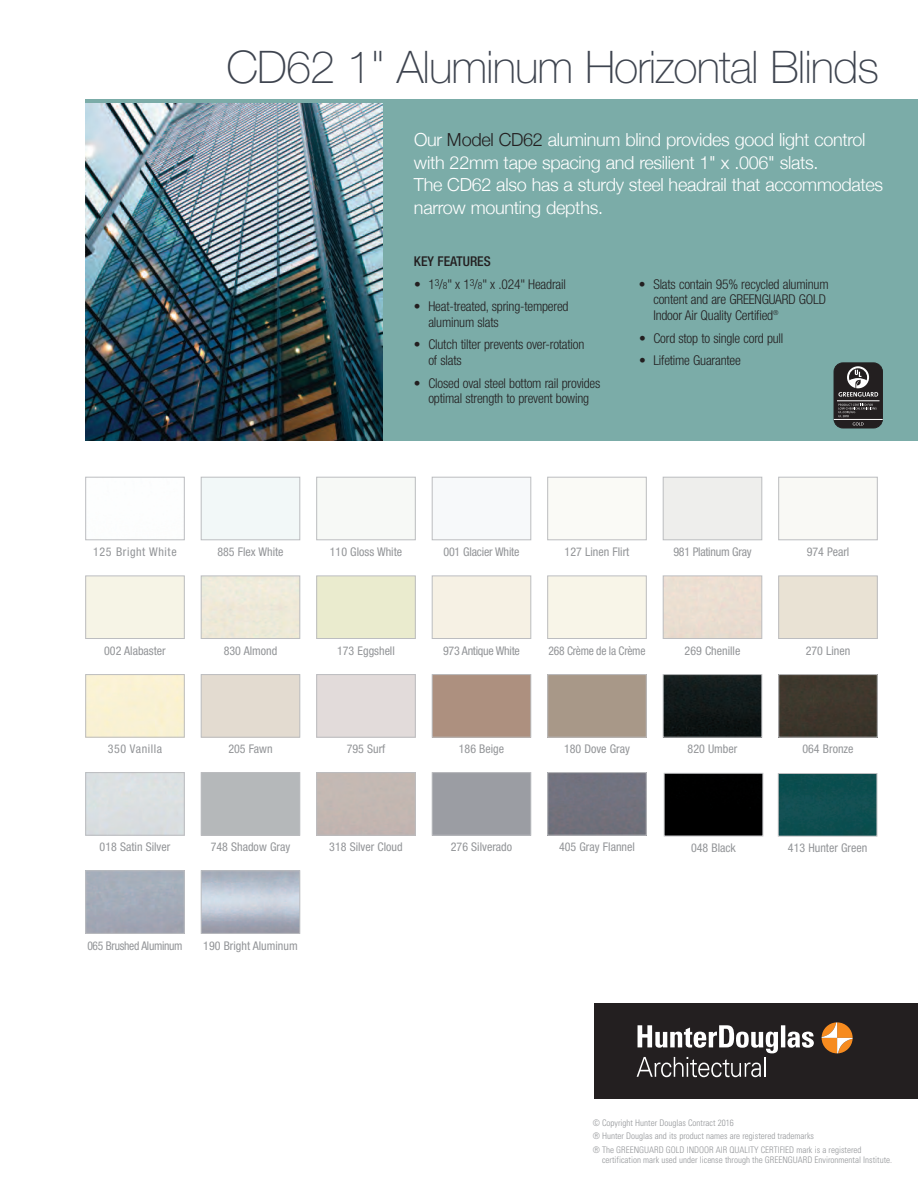
<style>
.page{position:relative;width:918px;height:1188px;background:#fff}
.page>*{position:absolute;margin:0;border:0;box-sizing:border-box;transform-origin:0 0}
.t1{font:100 45px "Helvetica Neue";letter-spacing:-.02em;color:#3e444f}
.t2{font:300 18px/22.5px "Helvetica Neue";letter-spacing:-.015em;color:#fff}
.t3{font:300 condensed 13.5px/15.8px "Helvetica Neue";letter-spacing:-.015em;color:#231f20}
.t4{font:500 condensed 13.5px "Helvetica Neue";color:#231f20}
.t5{font:condensed 12px "Helvetica Neue";color:#939598}
.t6{font:condensed 12px "Helvetica Neue";letter-spacing:-.025em;color:#939598;scale:.96 1}
.t7{font:condensed 12px "Helvetica Neue";letter-spacing:-.025em;color:#939598}
.t8{font:condensed 12px "Helvetica Neue";letter-spacing:.05em;color:#939598}
.t9{font:300 condensed 9px/13.5px "Univers LT Std";color:#939598}
.s1{color:#231f20}
.s2{font-size:9.75px}
</style>
<div class="page">
<div style="left:86px;top:99px;width:832px;height:342px;background:#7baca8"></div>
<img style="left:86px;top:104px;width:296px;height:337px">
<div style="left:594px;top:1004px;width:324px;height:95px;background:#231f20"></div>
<svg style="left:822px;top:1022px;width:31px;height:31px"></svg>
<svg style="left:637px;top:1025px;width:177px;height:52px"></svg>
<div style="left:834px;top:363px;width:48px;height:65px;background:#231f20;border-radius:9px"></div>
<div style="left:834px;top:363px;width:49px;height:65px;border:1px solid #231f20;border-radius:9px"></div>
<hr style="left:834px;top:419px;width:49px;height:1px;background:#fff">
<hr style="left:837px;top:401px;width:43px;height:1px;background:#fff">
<svg style="left:839px;top:366px;width:39px;height:31px"></svg>
<svg style="left:838px;top:404px;width:39px;height:22px"></svg>
<div style="left:86px;top:477px;width:98px;height:63px;border:1px solid #bcbdc0"></div>
<div style="left:201px;top:477px;width:99px;height:63px;border:1px solid #bcbdc0"></div>
<div style="left:316px;top:477px;width:100px;height:63px;border:1px solid #bcbdc0"></div>
<div style="left:432px;top:477px;width:99px;height:63px;border:1px solid #bcbdc0"></div>
<div style="left:548px;top:477px;width:98px;height:63px;border:1px solid #bcbdc0"></div>
<div style="left:663px;top:477px;width:99px;height:63px;border:1px solid #bcbdc0"></div>
<div style="left:778px;top:477px;width:100px;height:63px;border:1px solid #bcbdc0"></div>
<div style="left:780px;top:676px;width:96px;height:59px;background:#3e372c"></div>
<div style="left:778px;top:674px;width:100px;height:63px;border:1px solid #bcbdc0"></div>
<div style="left:86px;top:772px;width:98px;height:63px;border:1px solid #bcbdc0"></div>
<div style="left:201px;top:772px;width:99px;height:63px;border:1px solid #bcbdc0"></div>
<div style="left:316px;top:772px;width:100px;height:63px;border:1px solid #bcbdc0"></div>
<div style="left:432px;top:772px;width:99px;height:63px;border:1px solid #bcbdc0"></div>
<div style="left:550px;top:774px;width:94px;height:59px;background:#72717d"></div>
<div style="left:548px;top:772px;width:98px;height:63px;border:1px solid #bcbdc0"></div>
<div style="left:666px;top:775px;width:95px;height:59px;background:#000"></div>
<div style="left:664px;top:773px;width:99px;height:63px;border:1px solid #bcbdc0"></div>
<div style="left:86px;top:871px;width:98px;height:63px;border:1px solid #bcbdc0"></div>
<div style="left:201px;top:871px;width:99px;height:63px;border:1px solid #bcbdc0"></div>
<div style="left:780px;top:775px;width:95px;height:59px;background:#0e4e50"></div>
<div style="left:778px;top:773px;width:99px;height:63px;border:1px solid #bcbdc0"></div>
<div style="left:86px;top:576px;width:98px;height:63px;border:1px solid #bcbdc0"></div>
<div style="left:201px;top:576px;width:99px;height:63px;border:1px solid #bcbdc0"></div>
<div style="left:316px;top:576px;width:100px;height:63px;border:1px solid #bcbdc0"></div>
<div style="left:432px;top:576px;width:99px;height:63px;border:1px solid #bcbdc0"></div>
<div style="left:548px;top:576px;width:98px;height:63px;border:1px solid #bcbdc0"></div>
<div style="left:663px;top:576px;width:99px;height:63px;border:1px solid #bcbdc0"></div>
<div style="left:778px;top:576px;width:100px;height:63px;border:1px solid #bcbdc0"></div>
<div style="left:86px;top:674px;width:98px;height:63px;border:1px solid #bcbdc0"></div>
<div style="left:201px;top:674px;width:99px;height:63px;border:1px solid #bcbdc0"></div>
<div style="left:316px;top:674px;width:100px;height:63px;border:1px solid #bcbdc0"></div>
<div style="left:432px;top:674px;width:99px;height:63px;border:1px solid #bcbdc0"></div>
<img style="left:665px;top:676px;width:95px;height:59px">
<div style="left:663px;top:674px;width:99px;height:63px;border:1px solid #bcbdc0"></div>
<div style="left:548px;top:674px;width:98px;height:63px;border:1px solid #bcbdc0"></div>
<h1 class="t1" style="left:226px;top:51px;width:654px">CD62 1" Aluminum Horizontal Blinds</h1>
<h2 class="t2" style="left:414px;top:128px;width:471px">Our <span class="s1">Model CD62</span> aluminum blind provides good light control with 22mm tape spacing and resilient 1" x .006" slats.<br>The CD62 also has a sturdy steel headrail that accommodates narrow mounting depths.</h2>
<p class="t4" style="left:414px;top:257px;width:78px">KEY FEATURES</p>
<p class="t3" style="left:414px;top:277px;width:153px">• 1<sup>3</sup>/<span class="s2">8</span>" x 1<sup>3</sup>/<span class="s2">8</span>" x .024" Headrail</p>
<p class="t3" style="left:428px;top:300px;width:142px;text-indent:-14px">• Heat-treated, spring-tempered aluminum slats</p>
<p class="t3" style="left:428px;top:338px;width:158px;text-indent:-14px">• Clutch tilter prevents over-rotation of slats</p>
<p class="t3" style="left:414px;top:376px;width:188px;text-align:center">• Closed oval steel bottom rail provides optimal strength to prevent bowing</p>
<p class="t3" style="left:653px;top:277px;width:177px;text-indent:-14px">• Slats contain 95% recycled aluminum content and are GREENGUARD GOLD<br>Indoor Air Quality Certified<sup>®</sup></p>
<p class="t3" style="left:639px;top:331px;width:146px">• Cord stop to single cord pull</p>
<p class="t3" style="left:639px;top:354px;width:103px">• Lifetime Guarantee</p>
<p class="t8" style="left:93px;top:547px;width:85px">125 Bright White</p>
<p class="t5" style="left:217px;top:547px;width:68px">885 Flex White</p>
<p class="t5" style="left:330px;top:547px;width:74px">110 Gloss White</p>
<p class="t5" style="left:443px;top:547px;width:78px">001 Glacier White</p>
<p class="t5" style="left:565px;top:547px;width:66px">127 Linen Flirt</p>
<p class="t7" style="left:673px;top:547px;width:80px">981 Platinum Gray</p>
<p class="t5" style="left:807px;top:547px;width:44px">974 Pearl</p>
<p class="t5" style="left:104px;top:646px;width:63px">002 Alabaster</p>
<p class="t5" style="left:224px;top:646px;width:55px">830 Almond</p>
<p class="t5" style="left:337px;top:646px;width:59px">173 Eggshell</p>
<p class="t7" style="left:443px;top:646px;width:78px">973 Antique White</p>
<p class="t6" style="left:548px;top:646px;width:103px">268 Crème de la Crème</p>
<p class="t5" style="left:685px;top:646px;width:57px">269 Chenille</p>
<p class="t5" style="left:806px;top:646px;width:46px">270 Linen</p>
<p class="t8" style="left:108px;top:745px;width:56px">350 Vanilla</p>
<p class="t5" style="left:228px;top:745px;width:46px">205 Fawn</p>
<p class="t5" style="left:347px;top:745px;width:40px">795 Surf</p>
<p class="t5" style="left:459px;top:745px;width:47px">186 Beige</p>
<p class="t5" style="left:564px;top:745px;width:68px">180 Dove Gray</p>
<p class="t5" style="left:688px;top:745px;width:51px">820 Umber</p>
<p class="t5" style="left:100px;top:843px;width:72px">018 Satin Silver</p>
<p class="t5" style="left:211px;top:843px;width:81px">748 Shadow Gray</p>
<p class="t5" style="left:329px;top:843px;width:75px">318 Silver Cloud</p>
<p class="t5" style="left:451px;top:843px;width:63px">276 Silverado</p>
<p class="t5" style="left:559px;top:843px;width:77px">405 Gray Flannel</p>
<p class="t5" style="left:691px;top:844px;width:46px">048 Black</p>
<p class="t6" style="left:87px;top:941px;width:101px">065 Brushed Aluminum</p>
<p class="t5" style="left:203px;top:941px;width:96px">190 Bright Aluminum</p>
<p class="t5" style="left:802px;top:745px;width:53px">064 Bronze</p>
<p class="t5" style="left:788px;top:844px;width:81px">413 Hunter Green</p>
<p class="t9" style="left:593px;top:1116px;width:270px">© Copyright Hunter Douglas Contract 2016<br>® Hunter Douglas and its product names are registered trademarks<br>® The GREENGUARD GOLD INDOOR AIR QUALITY CERTIFIED mark is a registered</p>
<p class="t9" style="left:602px;top:1154px;width:292px">certification mark used under license through the GREENGUARD Environmental Institute.</p>
</div>
